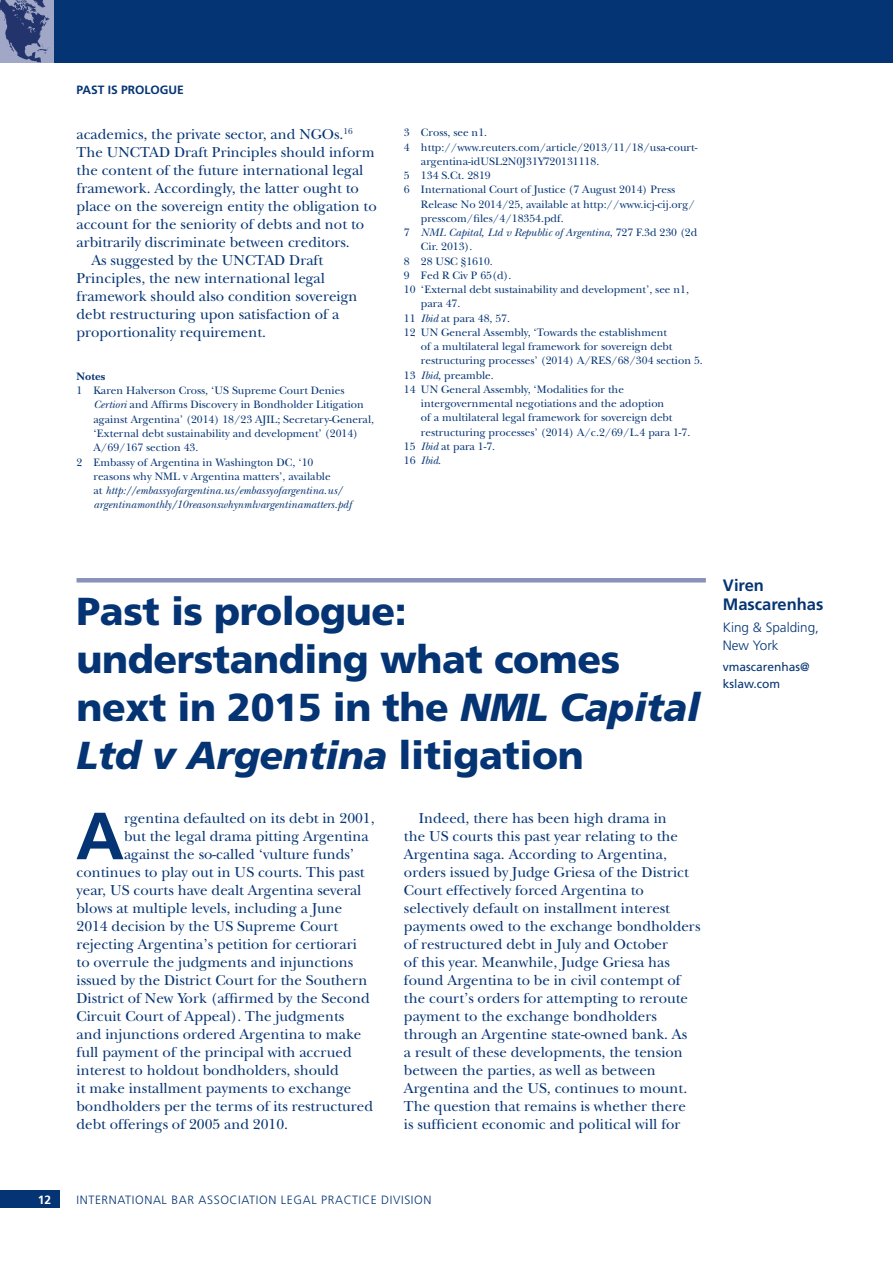
<style>
.page{position:relative;width:893px;height:1263px;background:#fff}
.page>*{position:absolute;margin:0;border:0;box-sizing:border-box;transform-origin:0 0}
.t1{font:700 66.6px "Frutiger";color:#053474}
.t2{font:900 39px/48px "Frutiger";letter-spacing:-.01em;color:#053474}
.t3{font:700 16.5px/19.5px "Frutiger";color:#053474}
.t4{font:15px/18px "New Baskerville";color:#053474}
.t5{font:300 13.5px/18px "Frutiger";color:#053474}
.t6{font:300 12px "Frutiger";letter-spacing:.05em;color:#053474}
.t7{font:12px/16.5px "Frutiger";color:#053474}
.t8{font:700 12px "Frutiger";color:#053474}
.t9{font:700 12px "Frutiger";color:#fff}
.t10{font:11.25px "New Baskerville";color:#053474}
.t11{font:italic 11.25px "New Baskerville";color:#053474}
.t12{font:700 11.25px "New Baskerville";color:#053474}
.s1{font-style:italic}
.s2{font-style:normal}
</style>
<div class="page">
<div style="left:0;top:1191px;width:60px;height:17px;background:#053474"></div>
<div style="left:0;top:0;width:893px;height:63px;background:#053474"></div>
<div style="left:0;top:0;width:54px;height:63px;background:#a0a7c7"></div>
<svg style="left:0;top:0;width:50px;height:63px"></svg>
<hr style="left:77px;top:578px;width:629px;height:4px;background:#8891b8">
<p class="t8" style="left:77px;top:83px;width:109px">PAST IS PROLOGUE</p>
<p class="t4" style="left:77px;top:125px;width:278px">academics, the private sector, and NGOs.<sup>16</sup></p>
<p class="t4" style="left:77px;top:143px;width:300px">The UNCTAD Draft Principles should inform</p>
<p class="t4" style="left:77px;top:161px;width:288px">the content of the future international legal</p>
<p class="t4" style="left:77px;top:179px;width:284px">framework. Accordingly, the latter ought to</p>
<p class="t4" style="left:77px;top:197px;width:302px">place on the sovereign entity the obligation to</p>
<p class="t4" style="left:77px;top:215px;width:289px">account for the seniority of debts and not to</p>
<p class="t4" style="left:77px;top:233px;width:275px">arbitrarily discriminate between creditors.</p>
<p class="t4" style="left:91px;top:251px;width:233px">As suggested by the UNCTAD Draft</p>
<p class="t4" style="left:77px;top:269px;width:250px">Principles, the new international legal</p>
<p class="t4" style="left:77px;top:287px;width:283px">framework should also condition sovereign</p>
<p class="t4" style="left:77px;top:305px;width:264px">debt restructuring upon satisfaction of a</p>
<p class="t4" style="left:77px;top:323px;width:191px">proportionality requirement.</p>
<p class="t12" style="left:77px;top:370px;width:30px">Notes</p>
<p class="t10" style="left:77px;top:384px;width:269px">1 Karen Halverson Cross, ‘US Supreme Court Denies</p>
<p class="t10" style="left:94px;top:398px;width:272px"><span class="s1">Certiori</span> and Affirms Discovery in Bondholder Litigation</p>
<p class="t10" style="left:94px;top:412px;width:282px">against Argentina’ (2014) 18/23 AJIL; Secretary-General,</p>
<p class="t10" style="left:94px;top:426px;width:266px">‘External debt sustainability and development’ (2014)</p>
<p class="t10" style="left:94px;top:441px;width:106px">A/69/167 section 43.</p>
<p class="t10" style="left:77px;top:455px;width:238px">2 Embassy of Argentina in Washington DC, ‘10</p>
<p class="t10" style="left:94px;top:469px;width:239px">reasons why NML v Argentina matters’, available</p>
<p class="t11" style="left:94px;top:484px;width:250px"><span class="s2">at</span> http://embassyofargentina.us/embassyofargentina.us/</p>
<p class="t11" style="left:94px;top:498px;width:260px">argentinamonthly/10reasonswhynmlvargentinamatters.pdf</p>
<p class="t10" style="left:404px;top:126px;width:85px">3 Cross, see n1.</p>
<p class="t10" style="left:404px;top:140px;width:295px">4 http://www.reuters.com/article/2013/11/18/usa-court-</p>
<p class="t10" style="left:421px;top:154px;width:180px">argentina-idUSL2N0J31Y720131118.</p>
<p class="t10" style="left:404px;top:169px;width:88px">5 134 S.Ct. 2819</p>
<p class="t10" style="left:404px;top:183px;width:273px">6 International Court of Justice (7 August 2014) Press</p>
<p class="t10" style="left:421px;top:197px;width:275px">Release No 2014/25, available at http://www.icj-cij.org/</p>
<p class="t10" style="left:421px;top:211px;width:144px">presscom/files/4/18354.pdf.</p>
<p class="t11" style="left:404px;top:226px;width:295px"><span class="s2">7</span> NML Capital, Ltd v Republic of Argentina<span class="s2">, 727 F.3d 230 (2d</span></p>
<p class="t10" style="left:421px;top:240px;width:53px">Cir. 2013).</p>
<p class="t10" style="left:404px;top:254px;width:90px">8 28 USC §1610.</p>
<p class="t10" style="left:404px;top:268px;width:109px">9 Fed R Civ P 65(d).</p>
<p class="t10" style="left:404px;top:283px;width:287px">10 ‘External debt sustainability and development’, see n1,</p>
<p class="t10" style="left:421px;top:297px;width:41px">para 47.</p>
<p class="t10" style="left:404px;top:311px;width:108px">11 <span class="s1">Ibid</span> at para 48, 57.</p>
<p class="t10" style="left:404px;top:325px;width:265px">12 UN General Assembly, ‘Towards the establishment</p>
<p class="t10" style="left:421px;top:340px;width:253px">of a multilateral legal framework for sovereign debt</p>
<p class="t10" style="left:421px;top:354px;width:283px">restructuring processes’ (2014) A/RES/68/304 section 5.</p>
<p class="t10" style="left:404px;top:368px;width:91px">13 <span class="s1">Ibid</span>, preamble.</p>
<p class="t10" style="left:404px;top:382px;width:222px">14 UN General Assembly, ‘Modalities for the</p>
<p class="t10" style="left:421px;top:397px;width:245px">intergovernmental negotiations and the adoption</p>
<p class="t10" style="left:421px;top:411px;width:253px">of a multilateral legal framework for sovereign debt</p>
<p class="t10" style="left:421px;top:425px;width:271px">restructuring processes’ (2014) A/c.2/69/L.4 para 1-7.</p>
<p class="t10" style="left:404px;top:439px;width:93px">15 <span class="s1">Ibid</span> at para 1-7.</p>
<p class="t11" style="left:404px;top:454px;width:39px"><span class="s2">16</span> Ibid<span class="s2">.</span></p>
<h2 class="t2" style="left:77px;top:587px;width:625px">Past is prologue: understanding what comes next in 2015 in the <span class="s1">NML Capital<br>Ltd v Argentina</span> litigation</h2>
<h1 class="t1" style="left:76px;top:797px;width:50px">A</h1>
<p class="t4" style="left:124px;top:809px;width:252px">rgentina defaulted on its debt in 2001,</p>
<p class="t4" style="left:124px;top:827px;width:246px">but the legal drama pitting Argentina</p>
<p class="t4" style="left:124px;top:845px;width:232px">against the so-called ‘vulture funds’</p>
<p class="t4" style="left:77px;top:863px;width:290px">continues to play out in US courts. This past</p>
<p class="t4" style="left:77px;top:881px;width:286px">year, US courts have dealt Argentina several</p>
<p class="t4" style="left:77px;top:899px;width:267px">blows at multiple levels, including a June</p>
<p class="t4" style="left:77px;top:917px;width:263px">2014 decision by the US Supreme Court</p>
<p class="t4" style="left:77px;top:935px;width:282px">rejecting Argentina’s petition for certiorari</p>
<p class="t4" style="left:77px;top:953px;width:278px">to overrule the judgments and injunctions</p>
<p class="t4" style="left:77px;top:971px;width:292px">issued by the District Court for the Southern</p>
<p class="t4" style="left:77px;top:989px;width:295px">District of New York (affirmed by the Second</p>
<p class="t4" style="left:77px;top:1007px;width:269px">Circuit Court of Appeal). The judgments</p>
<p class="t4" style="left:77px;top:1025px;width:286px">and injunctions ordered Argentina to make</p>
<p class="t4" style="left:77px;top:1043px;width:277px">full payment of the principal with accrued</p>
<p class="t4" style="left:77px;top:1061px;width:264px">interest to holdout bondholders, should</p>
<p class="t4" style="left:77px;top:1079px;width:276px">it make installment payments to exchange</p>
<p class="t4" style="left:77px;top:1097px;width:298px">bondholders per the terms of its restructured</p>
<p class="t4" style="left:77px;top:1115px;width:213px">debt offerings of 2005 and 2010.</p>
<p class="t4" style="left:404px;top:809px;width:298px;text-indent:15px">Indeed, there has been high drama in<br>the US courts this past year relating to the Argentina saga. According to Argentina, orders issued by Judge Griesa of the District Court effectively forced Argentina to selectively default on installment interest payments owed to the exchange bondholders of restructured debt in July and October<br>of this year. Meanwhile, Judge Griesa has found Argentina to be in civil contempt of the court’s orders for attempting to reroute payment to the exchange bondholders through an Argentine state-owned bank. As<br>a result of these developments, the tension between the parties, as well as between Argentina and the US, continues to mount.<br>The question that remains is whether there<br>is sufficient economic and political will for</p>
<p class="t3" style="left:723px;top:575px;width:102px">Viren<br>Mascarenhas</p>
<p class="t5" style="left:723px;top:619px;width:98px">King &amp; Spalding,<br>New York</p>
<p class="t7" style="left:723px;top:658px;width:88px">vmascarenhas@ kslaw.com</p>
<p class="t9" style="left:38px;top:1193px;width:15px">12</p>
<p class="t6" style="left:77px;top:1193px;width:356px">INTERNATIONAL BAR ASSOCIATION LEGAL PRACTICE DIVISION</p>
</div>
